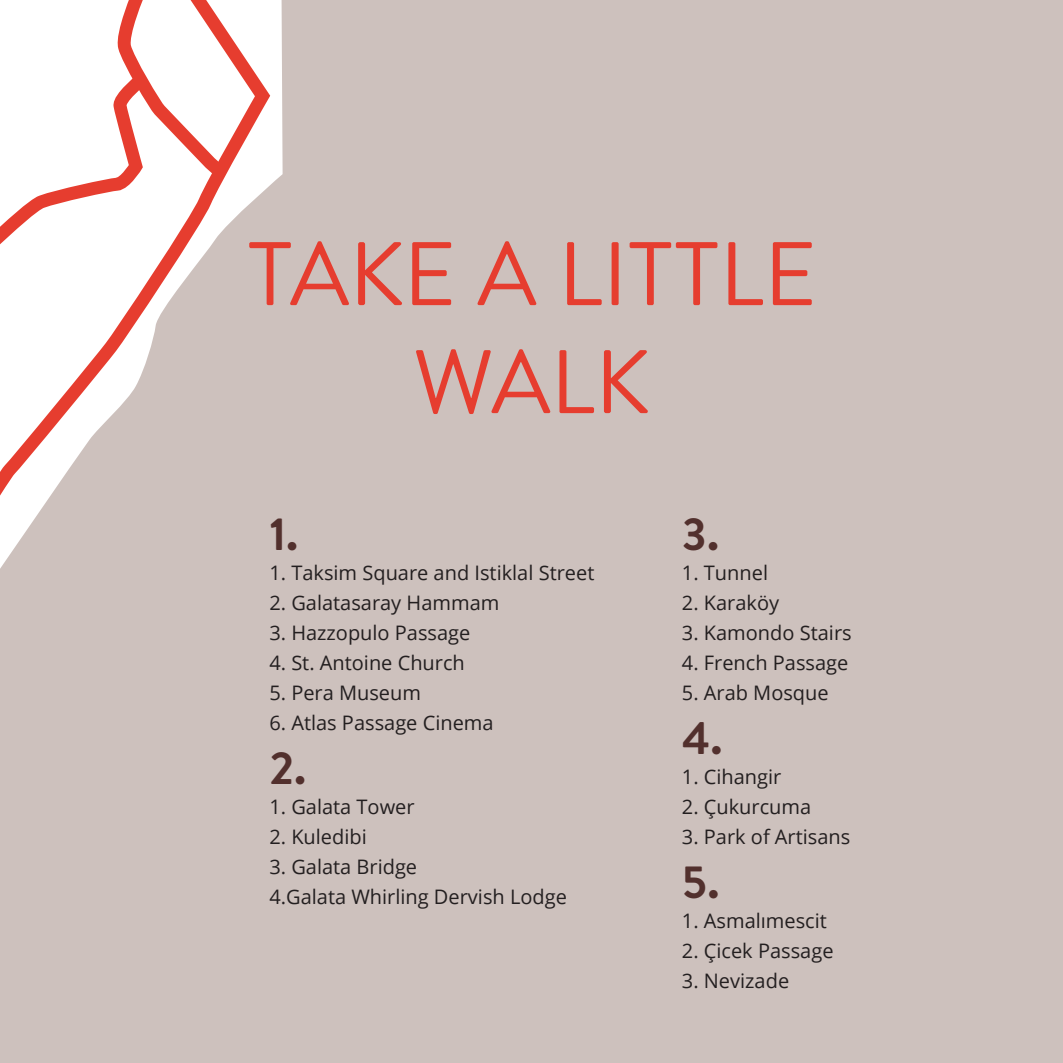
<style>
.page{position:relative;width:1063px;height:1063px;background:#cdc1bd}
.page>*{position:absolute;margin:0;border:0;box-sizing:border-box;transform-origin:0 0}
.t1{font:90px/108px "Brandon Text";color:#e63d2f;text-align:center}
.t2{font:700 45px "Brandon Text";color:#52302d}
.t3{font:20px/30px "Open Sans";color:#231f20}
</style>
<div class="page">
<svg style="left:0;top:0;width:276px;height:334px"></svg>
<svg style="left:118px;top:0;width:120px;height:190px;background:#f9d7d4"></svg>
<svg style="left:0;top:67px;width:154px;height:502px"></svg>
<h1 class="t1" style="left:247px;top:217px;width:571px">TAKE A LITTLE<br>WALK</h1>
<h2 class="t2" style="left:269px;top:503px;width:30px">1.</h2>
<p class="t3" style="left:269px;top:558px;width:326px">1. Taksim Square and Istiklal Street</p>
<p class="t3" style="left:269px;top:588px;width:232px">2. Galatasaray Hammam</p>
<p class="t3" style="left:269px;top:618px;width:203px">3. Hazzopulo Passage</p>
<p class="t3" style="left:269px;top:648px;width:197px">4. St. Antoine Church</p>
<p class="t3" style="left:269px;top:678px;width:153px">5. Pera Museum</p>
<p class="t3" style="left:269px;top:708px;width:226px">6. Atlas Passage Cinema</p>
<h2 class="t2" style="left:269px;top:737px;width:38px">2.</h2>
<p class="t3" style="left:269px;top:792px;width:147px">1. Galata Tower</p>
<p class="t3" style="left:269px;top:822px;width:99px">2. Kuledibi</p>
<p class="t3" style="left:269px;top:852px;width:299px">3. Galata Bridge<br>4.Galata Whirling Dervish Lodge</p>
<h2 class="t2" style="left:682px;top:503px;width:39px">3.</h2>
<p class="t3" style="left:682px;top:558px;width:88px">1. Tunnel</p>
<p class="t3" style="left:682px;top:588px;width:99px">2. Karaköy</p>
<p class="t3" style="left:682px;top:618px;width:171px">3. Kamondo Stairs</p>
<p class="t3" style="left:682px;top:648px;width:168px">4. French Passage</p>
<p class="t3" style="left:682px;top:678px;width:148px">5. Arab Mosque</p>
<h2 class="t2" style="left:682px;top:707px;width:42px">4.</h2>
<p class="t3" style="left:682px;top:762px;width:101px">1. Cihangir</p>
<p class="t3" style="left:682px;top:792px;width:131px">2. Çukurcuma</p>
<p class="t3" style="left:682px;top:822px;width:170px">3. Park of Artisans</p>
<h2 class="t2" style="left:682px;top:851px;width:39px">5.</h2>
<p class="t3" style="left:682px;top:906px;width:146px">1. Asmalımescit</p>
<p class="t3" style="left:682px;top:936px;width:153px">2. Çicek Passage</p>
<p class="t3" style="left:682px;top:966px;width:109px">3. Nevizade</p>
</div>
